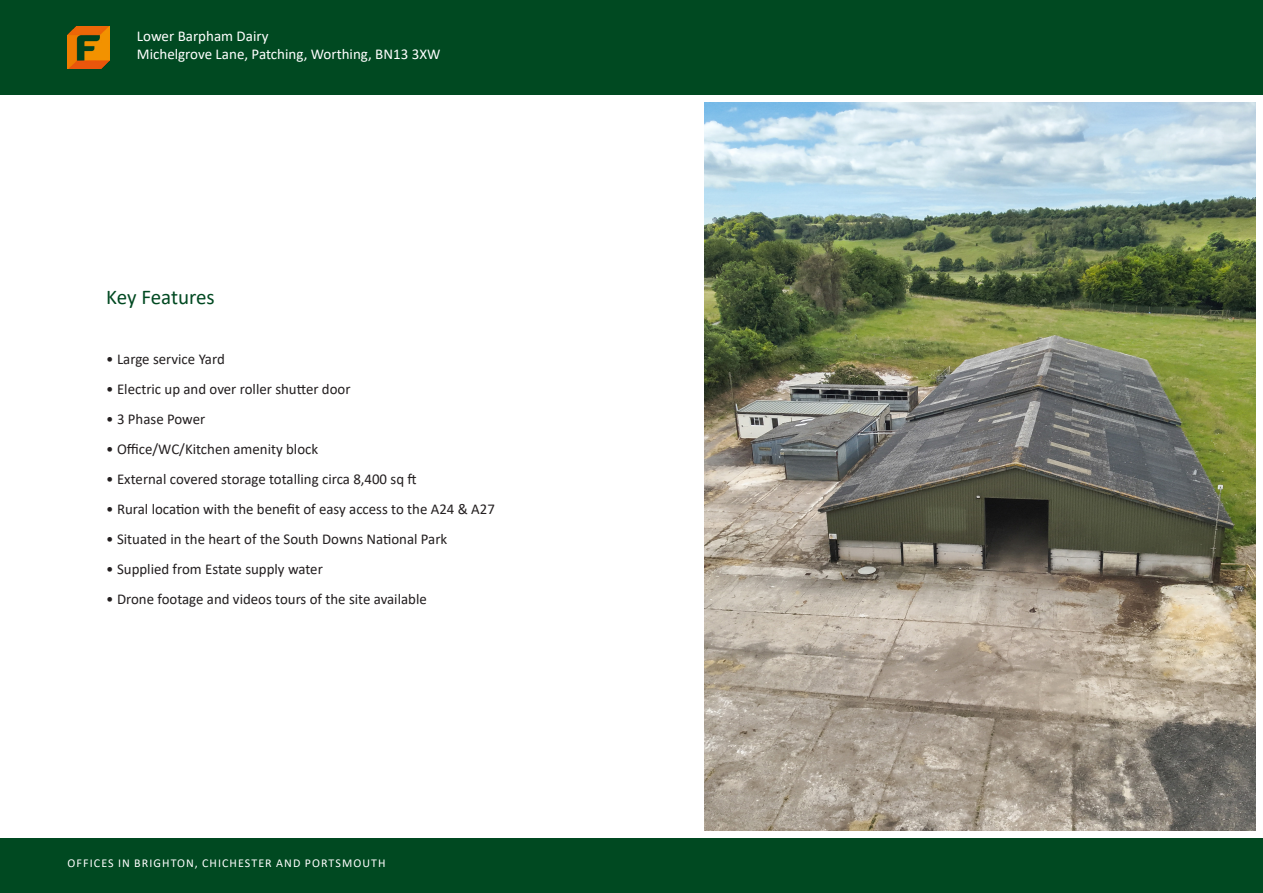
<style>
.page{position:relative;width:1263px;height:893px;background:#fff}
.page>*{position:absolute;margin:0;border:0;box-sizing:border-box;transform-origin:0 0}
.Flude_-_Sub_Header{font:21px "Calibri";letter-spacing:-.005em;color:#004921}
.Flude_-_Standard_Paragraph_Text{font:15px "Calibri";color:#231f20}
.t1{font:15px "Calibri";color:#fff}
.t2{font:12px "Calibri";letter-spacing:.09em;color:#fff}
</style>
<div class="page">
<div style="left:0;top:0;width:1263px;height:95px;background:#004921"></div>
<img style="left:67px;top:26px;width:43px;height:42px">
<div style="left:0;top:838px;width:1263px;height:55px;background:#004921"></div>
<img style="left:705px;top:102px;width:550px;height:729px">
<p class="t1" style="left:137px;top:26px;width:133px">Lower Barpham Dairy</p>
<p class="t1" style="left:137px;top:44px;width:305px">Michelgrove Lane, Patching, Worthing, BN13 3XW</p>
<p class="Flude_-_Sub_Header" style="left:106px;top:283px;width:110px">Key Features</p>
<p class="Flude_-_Standard_Paragraph_Text" style="left:106px;top:349px;width:120px">• Large service Yard</p>
<p class="Flude_-_Standard_Paragraph_Text" style="left:106px;top:379px;width:246px">• Electric up and over roller shutter door</p>
<p class="Flude_-_Standard_Paragraph_Text" style="left:106px;top:409px;width:100px">• 3 Phase Power</p>
<p class="Flude_-_Standard_Paragraph_Text" style="left:106px;top:439px;width:213px">• Office/WC/Kitchen amenity block</p>
<p class="Flude_-_Standard_Paragraph_Text" style="left:106px;top:469px;width:312px">• External covered storage totalling circa 8,400 sq ft</p>
<p class="Flude_-_Standard_Paragraph_Text" style="left:106px;top:499px;width:390px">• Rural location with the benefit of easy access to the A24 &amp; A27</p>
<p class="Flude_-_Standard_Paragraph_Text" style="left:106px;top:529px;width:342px">• Situated in the heart of the South Downs National Park</p>
<p class="Flude_-_Standard_Paragraph_Text" style="left:106px;top:559px;width:218px">• Supplied from Estate supply water</p>
<p class="Flude_-_Standard_Paragraph_Text" style="left:106px;top:589px;width:322px">• Drone footage and videos tours of the site available</p>
<p class="t2" style="left:68px;top:855px;width:319px">OFFICES IN BRIGHTON, CHICHESTER AND PORTSMOUTH</p>
</div>
